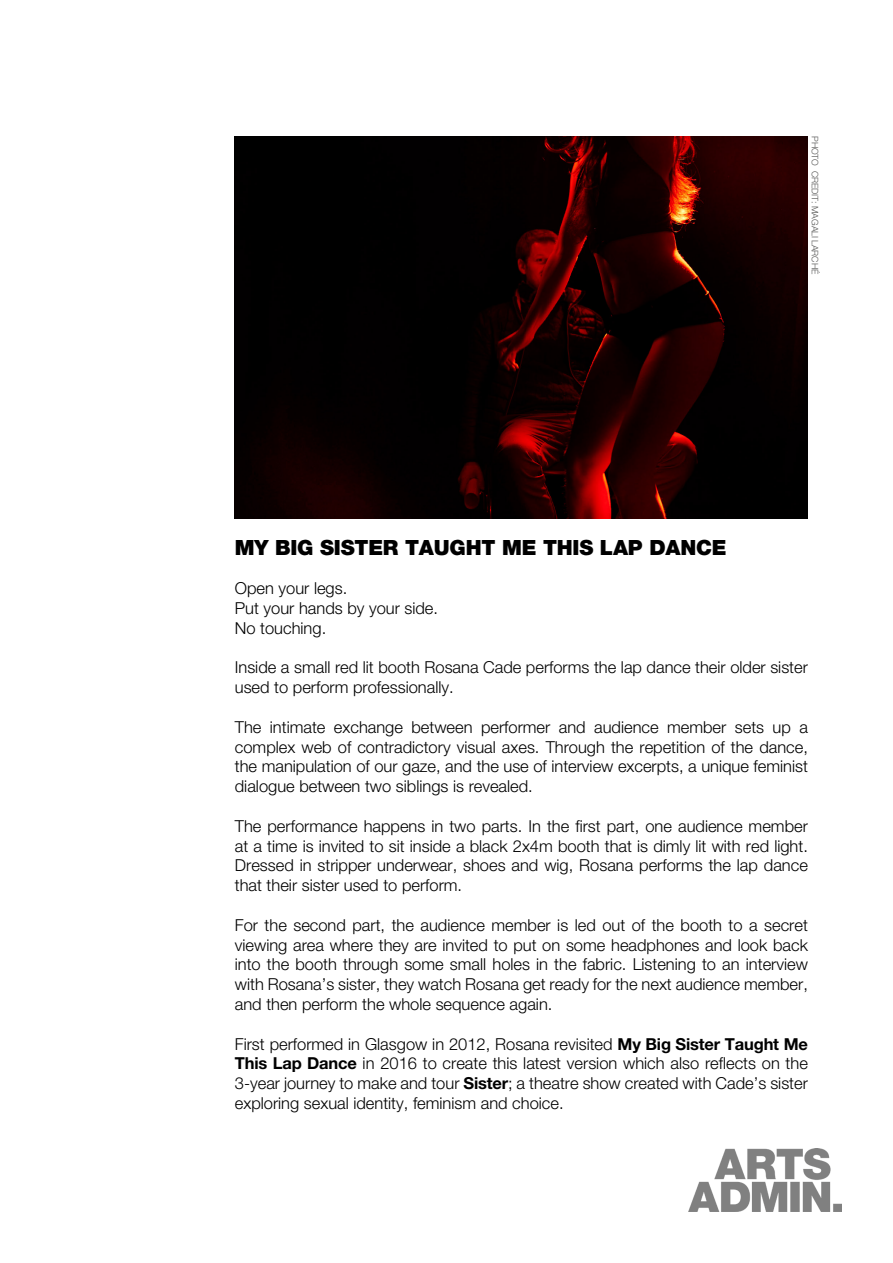
<style>
.page{position:relative;width:893px;height:1263px;background:#fff}
.page>*{position:absolute;margin:0;border:0;box-sizing:border-box;transform-origin:0 0}
.t1{font:900 21px "Helvetica Neue CELT";letter-spacing:-.01em;color:#000}
.t2{font:300 16.5px/19.8px "Helvetica Neue CELT";color:#000;text-align:justify}
.t3{font:300 9px "Helvetica Neue CELT";letter-spacing:-.01em;color:#575756}
.s1{font-weight:700}
</style>
<div class="page">
<img style="left:689px;top:1148px;width:153px;height:64px">
<img style="left:235px;top:136px;width:573px;height:382px">
<p class="t3" style="left:821px;top:136px;width:140px;rotate:90deg">PHOTO CREDIT: MAGALI LARCHÉ</p>
<p class="t1" style="left:235px;top:535px;width:493px">MY BIG SISTER TAUGHT ME THIS LAP DANCE</p>
<p class="t2" style="left:235px;top:578px;width:205px;text-align:left">Open your legs.<br>Put your hands by your side.<br>No touching.</p>
<p class="t2" style="left:235px;top:657px;width:575px">Inside a small red lit booth Rosana Cade performs the lap dance their older sister used to perform professionally.</p>
<p class="t2" style="left:235px;top:717px;width:575px">The intimate exchange between performer and audience member sets up a complex web of contradictory visual axes. Through the repetition of the dance, the manipulation of our gaze, and the use of interview excerpts, a unique feminist dialogue between two siblings is revealed.</p>
<p class="t2" style="left:235px;top:816px;width:575px">The performance happens in two parts. In the first part, one audience member at a time is invited to sit inside a black 2x4m booth that is dimly lit with red light.<br>Dressed in stripper underwear, shoes and wig, Rosana performs the lap dance that their sister used to perform.</p>
<p class="t2" style="left:235px;top:915px;width:575px">For the second part, the audience member is led out of the booth to a secret viewing area where they are invited to put on some headphones and look back into the booth through some small holes in the fabric. Listening to an interview with Rosana’s sister, they watch Rosana get ready for the next audience member, and then perform the whole sequence again.</p>
<p class="t2" style="left:235px;top:1034px;width:575px">First performed in Glasgow in 2012, Rosana revisited <span class="s1">My Big Sister Taught Me This Lap Dance</span> in 2016 to create this latest version which also reflects on the 3-year journey to make and tour <span class="s1">Sister</span>; a theatre show created with Cade’s sister exploring sexual identity, feminism and choice.</p>
</div>
